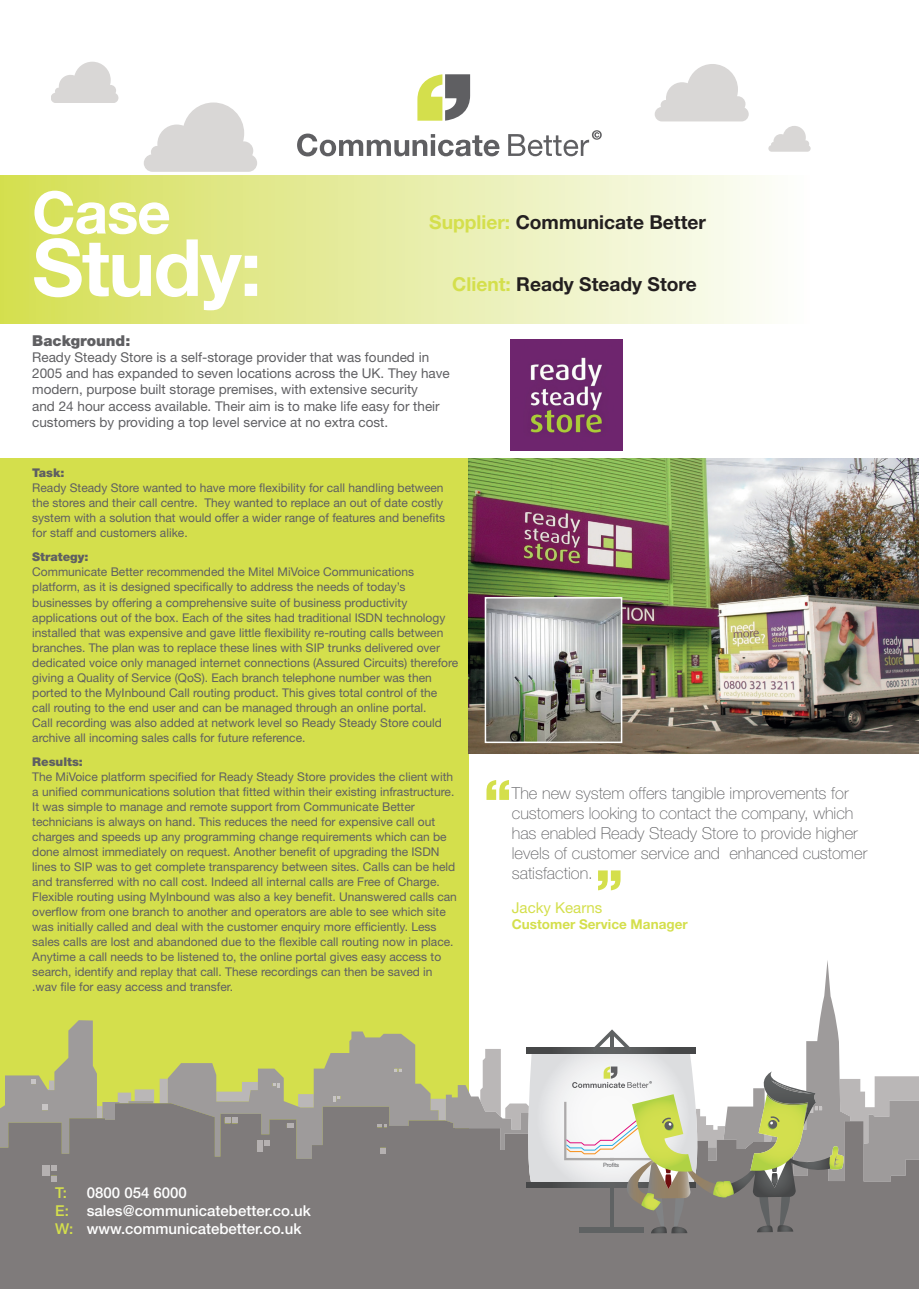
<style>
.page{position:relative;width:919px;height:1289px;background:#fff}
.page>*{position:absolute;margin:0;border:0;box-sizing:border-box;transform-origin:0 0}
.t1{font:700 79.05px "Helvetica Neue";letter-spacing:-.02em;color:#fff}
.t2{font:700 58.5px "Helvetica Neue";color:#fff}
.t3{font:900 52.5px "Helvetica Neue";color:#d4df4c}
.t4{font:700 19.2px "Helvetica Neue";color:#231f20}
.t5{font:100 16.5px/19.8px "Helvetica Neue";color:#5f5f62}
.t6{font:500 15px/18px "Helvetica Neue";color:#fff}
.t7{font:900 15px "Helvetica Neue";color:#5f5f62}
.t8{font:15px "Helvetica Neue";color:#d4df4c}
.t9{font:500 15px "Helvetica Neue";color:#d4df4c}
.t10{font:13.5px/16.2px "Helvetica Neue";color:#5f5f62}
.t11{font:700 13.5px "Helvetica Neue";color:#d4df4c}
.t12{font:12px/15px "Helvetica Neue";color:#5f5f62}
.t13{font:900 12px "Helvetica Neue";color:#5f5f62}
.t14{font:5.85px "Helvetica Neue";letter-spacing:-.025em;color:#5f5f62}
.s1{color:#d4df4c}
</style>
<div class="page">
<div style="left:0;top:176px;width:812px;height:147px;background:linear-gradient(to right,#d4de53,#fcfefe)"></div>
<div style="left:0;top:458px;width:468px;height:830px;background:#d4df4c"></div>
<svg style="left:654px;top:64px;width:94px;height:57px"></svg>
<svg style="left:144px;top:102px;width:113px;height:70px"></svg>
<svg style="left:417px;top:74px;width:53px;height:47px"></svg>
<svg style="left:297px;top:134px;width:202px;height:22px"></svg>
<svg style="left:508px;top:130px;width:93px;height:26px"></svg>
<svg style="left:51px;top:62px;width:67px;height:41px"></svg>
<svg style="left:768px;top:126px;width:42px;height:26px"></svg>
<svg style="left:5px;top:959px;width:913px;height:139px"></svg>
<svg style="left:0;top:1098px;width:918px;height:190px;background:#83807f"></svg>
<svg style="left:264px;top:1140px;width:6px;height:5px"></svg>
<div style="left:257px;top:1140px;width:6px;height:11px;background:#b5b1b1"></div>
<svg style="left:225px;top:1117px;width:12px;height:6px"></svg>
<svg style="left:32px;top:1079px;width:4px;height:5px"></svg>
<svg style="left:377px;top:1124px;width:10px;height:3px"></svg>
<svg style="left:333px;top:1095px;width:7px;height:6px"></svg>
<svg style="left:394px;top:1068px;width:7px;height:3px"></svg>
<svg style="left:273px;top:1083px;width:7px;height:4px"></svg>
<svg style="left:287px;top:1123px;width:6px;height:4px"></svg>
<div style="left:42px;top:1165px;width:7px;height:10px;background:#b5b1b1"></div>
<svg style="left:51px;top:1165px;width:6px;height:16px"></svg>
<svg style="left:380px;top:1147px;width:6px;height:6px"></svg>
<svg style="left:42px;top:1104px;width:6px;height:6px"></svg>
<div style="left:526px;top:1047px;width:169px;height:6px;background:#464748"></div>
<div style="left:526px;top:1182px;width:169px;height:5px;background:#464748"></div>
<svg style="left:528px;top:1029px;width:316px;height:204px"></svg>
<img style="left:510px;top:339px;width:112px;height:112px">
<img style="left:468px;top:458px;width:450px;height:295px">
<img style="left:487px;top:600px;width:132px;height:140px">
<div style="left:484px;top:597px;width:138px;height:146px;border:2px solid #fff"></div>
<h2 class="t2" style="left:32px;top:176px;width:140px">Case</h2>
<h1 class="t1" style="left:32px;top:219px;width:231px">Study:</h1>
<h3 class="t4" style="left:429px;top:210px;width:278px"><span class="s1">Supplier:</span> Communicate Better</h3>
<h3 class="t4" style="left:452px;top:272px;width:246px"><span class="s1">Client:</span> Ready Steady Store</h3>
<p class="t7" style="left:32px;top:331px;width:100px">Background:</p>
<p class="t10" style="left:32px;top:349px;width:419px">Ready Steady Store is a self-storage provider that was founded in 2005 and has expanded to seven locations across the UK. They have modern, purpose built storage premises, with extensive security<br>and 24 hour access available. Their aim is to make life easy for their customers by providing a top level service at no extra cost.</p>
<p class="t13" style="left:32px;top:466px;width:34px">Task:</p>
<p class="t12" style="left:32px;top:480px;width:414px">Ready Steady Store wanted to have more flexibility for call handling between the stores and their call centre. They wanted to replace an out of date costly system with a solution that would offer a wider range of features and benefits for staff and customers alike.</p>
<p class="t13" style="left:32px;top:550px;width:58px">Strategy:</p>
<p class="t12" style="left:32px;top:564px;width:427px">Communicate Better recommended the Mitel MiVoice Communications platform, as it is designed specifically to address the needs of today’s businesses by offering a comprehensive suite of business productivity applications out of the box. Each of the sites had traditional ISDN technology installed that was expensive and gave little flexibility re-routing calls between branches. The plan was to replace these lines with SIP trunks delivered over dedicated voice only managed internet connections (Assured Circuits) therefore giving a Quality of Service (QoS). Each branch telephone number was then ported to the MyInbound Call routing product. This gives total control of the call routing to the end user and can be managed through an online portal.<br>Call recording was also added at network level so Ready Steady Store could archive all incoming sales calls for future reference.</p>
<p class="t13" style="left:32px;top:754px;width:52px">Results:</p>
<p class="t12" style="left:32px;top:768px;width:426px">The MiVoice platform specified for Ready Steady Store provides the client with a unified communications solution that fitted within their existing infrastructure.<br>It was simple to manage and remote support from Communicate Better technicians is always on hand. This reduces the need for expensive call out charges and speeds up any programming change requirements which can be done almost immediately on request. Another benefit of upgrading the ISDN lines to SIP was to get complete transparency between sites. Calls can be held and transferred with no call cost. Indeed all internal calls are Free of Charge.<br>Flexible routing using MyInbound was also a key benefit. Unanswered calls can overflow from one branch to another and operators are able to see which site was initially called and deal with the customer enquiry more efficiently. Less sales calls are lost and abandoned due to the flexible call routing now in place.<br>Anytime a call needs to be listened to, the online portal gives easy access to search, identify and replay that call. These recordings can then be saved in .wav file for easy access and transfer.</p>
<h3 class="t3" style="left:511px;top:812px;width:29px;rotate:-180deg">”</h3>
<h3 class="t5" style="left:512px;top:783px;width:357px">The new system offers tangible improvements for customers looking to contact the company, which has enabled Ready Steady Store to provide higher levels of customer service and enhanced customer satisfaction.</h3>
<p class="t8" style="left:512px;top:898px;width:92px">Jacky Kearns</p>
<p class="t11" style="left:512px;top:915px;width:177px">Customer Service Manager</p>
<h3 class="t3" style="left:595px;top:857px;width:29px">”</h3>
<p class="t6" style="left:55px;top:1183px;width:257px;text-indent:32px">0800 054 6000<br><span class="s1">E:</span> sales@communicatebetter.co.uk<br><span class="s1">W:</span> www.communicatebetter.co.uk</p>
<p class="t9" style="left:55px;top:1183px;width:13px">T:</p>
<p class="t14" style="left:603px;top:1160px;width:18px">Profits</p>
</div>
